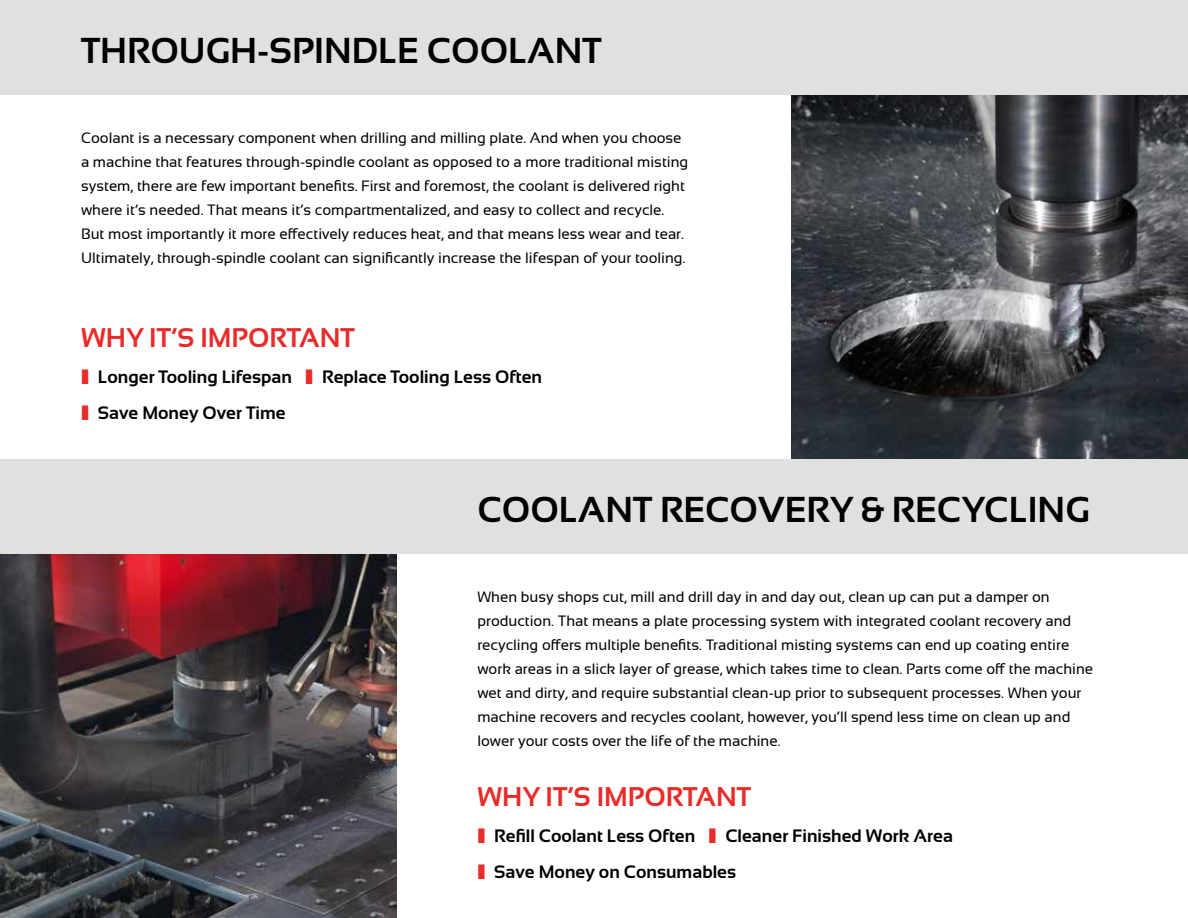
<style>
.page{position:relative;width:1188px;height:918px;background:#fff}
.page>*{position:absolute;margin:0;border:0;box-sizing:border-box;transform-origin:0 0}
.t1{font:700 36px "Sansation";color:#000}
.t2{font:700 27px "Sansation";color:#e82c2a}
.t3{font:700 18px "Sansation";color:#000}
.t4{font:15px/24px "Sansation";color:#000}
.s1{color:#e82c2a}
</style>
<div class="page">
<img style="left:792px;top:94px;width:396px;height:365px">
<img style="left:0;top:554px;width:396px;height:364px">
<div style="left:0;top:0;width:1188px;height:94px;background:#dfe1df"></div>
<div style="left:0;top:459px;width:1188px;height:95px;background:#dfe1df"></div>
<h1 class="t1" style="left:81px;top:30px;width:522px">THROUGH-SPINDLE COOLANT</h1>
<p class="t4" style="left:81px;top:125px;width:609px">Coolant is a necessary component when drilling and milling plate. And when you choose a machine that features through-spindle coolant as opposed to a more traditional misting system, there are few important benefits. First and foremost, the coolant is delivered right where it’s needed. That means it’s compartmentalized, and easy to collect and recycle.<br>But most importantly it more effectively reduces heat, and that means less wear and tear.<br>Ultimately, through-spindle coolant can significantly increase the lifespan of your tooling.</p>
<h2 class="t2" style="left:81px;top:323px;width:275px">WHY IT’S IMPORTANT</h2>
<p class="t3" style="left:81px;top:367px;width:463px"><span class="s1">■</span> Longer Tooling Lifespan <span class="s1">■</span> Replace Tooling Less Often</p>
<p class="t3" style="left:81px;top:403px;width:206px"><span class="s1">■</span> Save Money Over Time</p>
<h1 class="t1" style="left:477px;top:489px;width:614px">COOLANT RECOVERY &amp; RECYCLING</h1>
<p class="t4" style="left:477px;top:584px;width:617px">When busy shops cut, mill and drill day in and day out, clean up can put a damper on production. That means a plate processing system with integrated coolant recovery and recycling offers multiple benefits. Traditional misting systems can end up coating entire work areas in a slick layer of grease, which takes time to clean. Parts come off the machine wet and dirty, and require substantial clean-up prior to subsequent processes. When your machine recovers and recycles coolant, however, you’ll spend less time on clean up and lower your costs over the life of the machine.</p>
<h2 class="t2" style="left:477px;top:782px;width:275px">WHY IT’S IMPORTANT</h2>
<p class="t3" style="left:477px;top:826px;width:477px"><span class="s1">■</span> Refill Coolant Less Often <span class="s1">■</span> Cleaner Finished Work Area</p>
<p class="t3" style="left:477px;top:862px;width:260px"><span class="s1">■</span> Save Money on Consumables</p>
</div>
